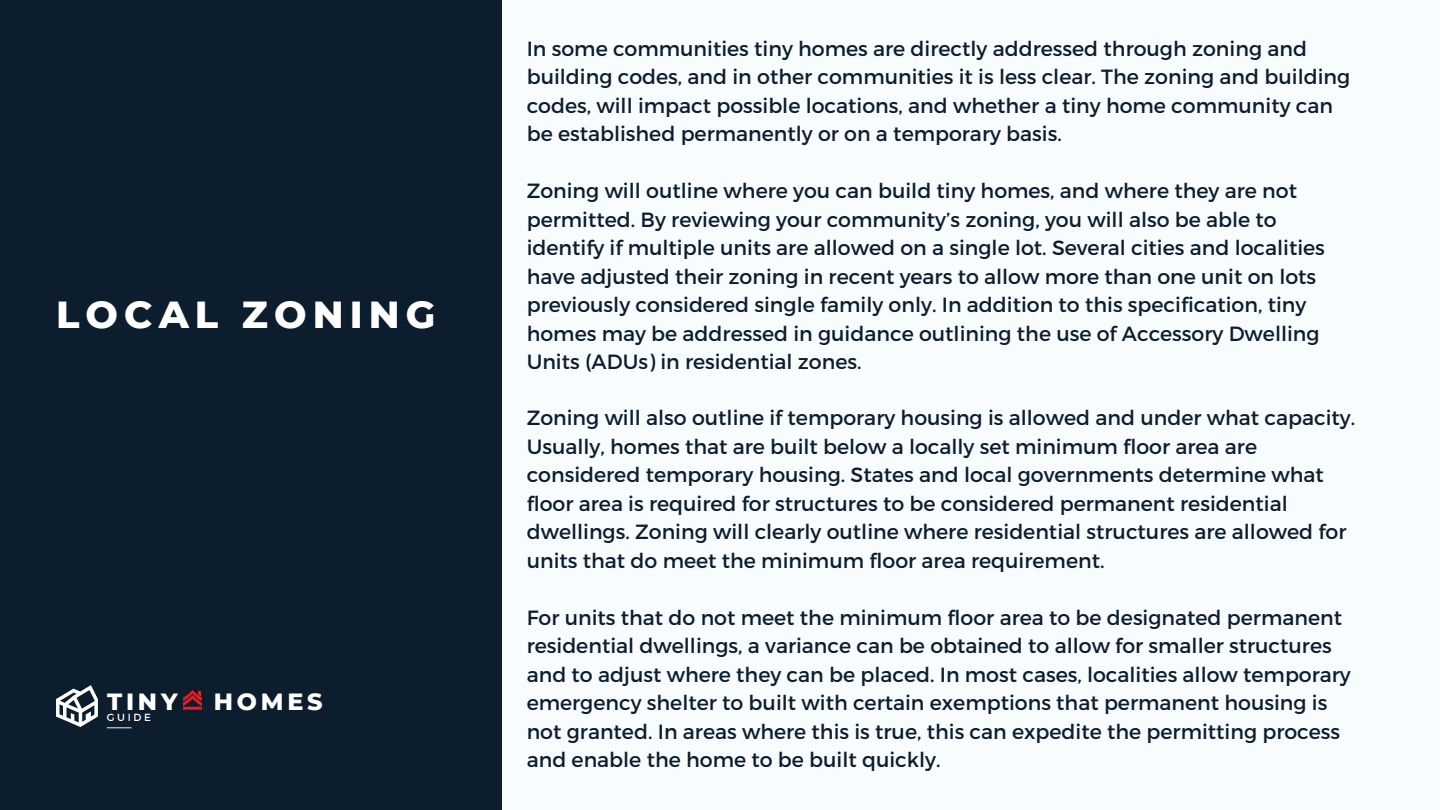
<style>
.page{position:relative;width:1440px;height:810px;background:#f9fcff}
.page>*{position:absolute;margin:0;border:0;box-sizing:border-box;transform-origin:0 0}
.t1{font:800 38.4px "Montserrat";letter-spacing:.16em;color:#fff}
.t2{font:800 23.9px "Montserrat";letter-spacing:.16em;color:#fff}
.t3{font:20.5px/28.5px "Montserrat";color:#0c1d2e}
.t4{font:10.3px "Montserrat";letter-spacing:.255em;color:#fff}
</style>
<div class="page">
<div style="left:0;top:0;width:502px;height:810px;background:#0c1d2e"></div>
<svg style="left:56px;top:685px;width:42px;height:42px"></svg>
<svg style="left:107px;top:727px;width:24px;height:1px"></svg>
<img style="left:183px;top:691px;width:19px;height:19px">
<p class="t1" style="left:56px;top:291px;width:381px">LOCAL ZONING</p>
<p class="t2" style="left:107px;top:687px;width:72px">TINY</p>
<p class="t2" style="left:214px;top:687px;width:111px">HOMES</p>
<p class="t4" style="left:107px;top:710px;width:46px">GUIDE</p>
<p class="t3" style="left:527px;top:33px;width:825px">In some communities tiny homes are directly addressed through zoning and building codes, and in other communities it is less clear. The zoning and building codes, will impact possible locations, and whether a tiny home community can be established permanently or on a temporary basis.</p>
<p class="t3" style="left:527px;top:176px;width:800px">Zoning will outline where you can build tiny homes, and where they are not permitted. By reviewing your community’s zoning, you will also be able to identify if multiple units are allowed on a single lot. Several cities and localities have adjusted their zoning in recent years to allow more than one unit on lots previously considered single family only. In addition to this specification, tiny homes may be addressed in guidance outlining the use of Accessory Dwelling Units (ADUs) in residential zones.</p>
<p class="t3" style="left:527px;top:403px;width:830px">Zoning will also outline if temporary housing is allowed and under what capacity.<br>Usually, homes that are built below a locally set minimum floor area are considered temporary housing. States and local governments determine what floor area is required for structures to be considered permanent residential dwellings. Zoning will clearly outline where residential structures are allowed for units that do meet the minimum floor area requirement.</p>
<p class="t3" style="left:527px;top:602px;width:826px">For units that do not meet the minimum floor area to be designated permanent residential dwellings, a variance can be obtained to allow for smaller structures and to adjust where they can be placed. In most cases, localities allow temporary emergency shelter to built with certain exemptions that permanent housing is not granted. In areas where this is true, this can expedite the permitting process and enable the home to be built quickly.</p>
</div>
